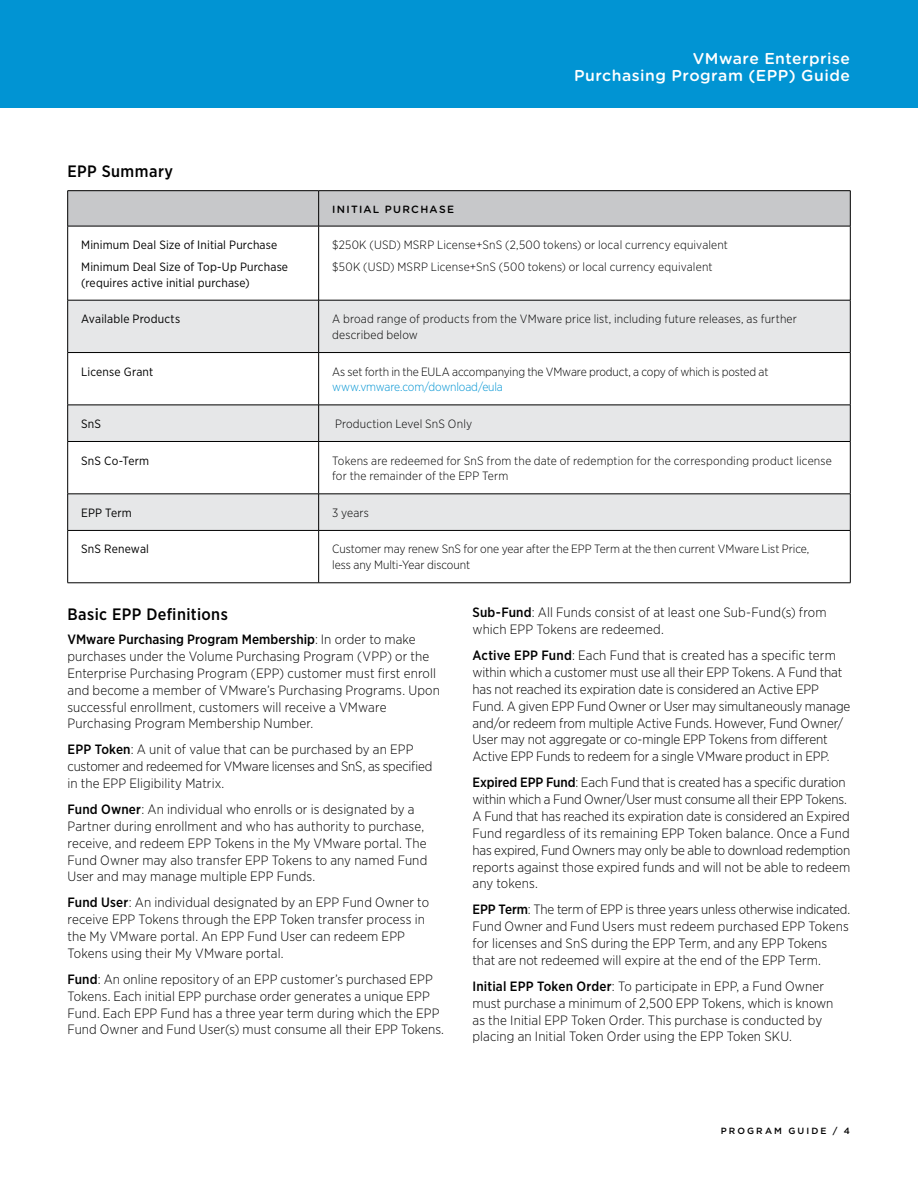
<style>
.page{position:relative;width:918px;height:1188px;background:#fff}
.page>*{position:absolute;margin:0;border:0;box-sizing:border-box;transform-origin:0 0}
.t1{font:500 16.5px "Gotham Narrow";letter-spacing:.025em;color:#000}
.t2{font:500 15.75px/17.2px "Gotham Rounded";letter-spacing:.03em;color:#fff;text-align:right}
.t3{font:300 13.5px/16.8px "Gotham Narrow";color:#000}
.t4{font:300 12px/15.8px "Gotham Narrow";letter-spacing:.01em;color:#000}
.t5{font:12px/21.8px "Gotham Narrow";letter-spacing:.015em;color:#000}
.t6{font:300 12px "Gotham Narrow";letter-spacing:-.015em;color:#000}
.t7{font:300 12px "Gotham Narrow";letter-spacing:-.015em;color:#0194d3}
.t8{font:500 10.5px "Gotham Rounded";letter-spacing:.13em;color:#000}
.t9{font:500 9px "Gotham";letter-spacing:.235em;color:#000}
.s1{font-weight:500}
</style>
<div class="page">
<div style="left:0;top:0;width:918px;height:108px;background:#0194d3"></div>
<div style="left:68px;top:191px;width:782px;height:35px;background:#c7c8ca"></div>
<svg style="left:68px;top:301px;width:782px;height:229px;fill:#e6e7e8"></svg>
<hr style="left:68px;top:190px;width:251px;height:1px;background:#000">
<hr style="left:67px;top:191px;width:1px;height:35px;background:#000">
<hr style="left:68px;top:226px;width:251px;height:1px;background:#000">
<hr style="left:319px;top:190px;width:532px;height:1px;background:#000">
<hr style="left:318px;top:191px;width:1px;height:35px;background:#000">
<hr style="left:319px;top:226px;width:532px;height:1px;background:#000">
<hr style="left:850px;top:191px;width:1px;height:35px;background:#000">
<hr style="left:67px;top:226px;width:1px;height:74px;background:#000">
<hr style="left:318px;top:226px;width:1px;height:74px;background:#000">
<hr style="left:850px;top:226px;width:1px;height:74px;background:#000">
<hr style="left:68px;top:300px;width:251px;height:1px;background:#000">
<hr style="left:67px;top:300px;width:1px;height:52px;background:#000">
<hr style="left:319px;top:300px;width:532px;height:1px;background:#000">
<hr style="left:318px;top:300px;width:1px;height:52px;background:#000">
<hr style="left:850px;top:300px;width:1px;height:52px;background:#000">
<hr style="left:68px;top:352px;width:251px;height:1px;background:#000">
<hr style="left:67px;top:353px;width:1px;height:52px;background:#000">
<hr style="left:319px;top:352px;width:532px;height:1px;background:#000">
<hr style="left:318px;top:353px;width:1px;height:52px;background:#000">
<hr style="left:850px;top:353px;width:1px;height:52px;background:#000">
<hr style="left:68px;top:405px;width:251px;height:1px;background:#000">
<hr style="left:67px;top:405px;width:1px;height:36px;background:#000">
<hr style="left:319px;top:405px;width:532px;height:1px;background:#000">
<hr style="left:318px;top:405px;width:1px;height:36px;background:#000">
<hr style="left:850px;top:405px;width:1px;height:36px;background:#000">
<hr style="left:68px;top:441px;width:251px;height:1px;background:#000">
<hr style="left:67px;top:442px;width:1px;height:52px;background:#000">
<hr style="left:319px;top:441px;width:532px;height:1px;background:#000">
<hr style="left:318px;top:442px;width:1px;height:52px;background:#000">
<hr style="left:850px;top:442px;width:1px;height:52px;background:#000">
<hr style="left:68px;top:494px;width:251px;height:1px;background:#000">
<hr style="left:67px;top:494px;width:1px;height:36px;background:#000">
<hr style="left:68px;top:530px;width:251px;height:1px;background:#000">
<hr style="left:67px;top:531px;width:1px;height:52px;background:#000">
<hr style="left:68px;top:583px;width:251px;height:1px;background:#000">
<hr style="left:319px;top:494px;width:532px;height:1px;background:#000">
<hr style="left:318px;top:494px;width:1px;height:36px;background:#000">
<hr style="left:319px;top:530px;width:532px;height:1px;background:#000">
<hr style="left:318px;top:531px;width:1px;height:52px;background:#000">
<hr style="left:319px;top:583px;width:532px;height:1px;background:#000">
<hr style="left:850px;top:494px;width:1px;height:36px;background:#000">
<hr style="left:850px;top:531px;width:1px;height:52px;background:#000">
<p class="t1" style="left:68px;top:161px;width:107px">EPP Summary</p>
<p class="t5" style="left:81px;top:234px;width:208px">Minimum Deal Size of Initial Purchase<br>Minimum Deal Size of Top-Up Purchase</p>
<p class="t5" style="left:81px;top:271px;width:170px">(requires active initial purchase)</p>
<p class="t8" style="left:332px;top:201px;width:124px">Initial Purchase</p>
<p class="t2" style="left:574px;top:49px;width:277px">VMware Enterprise<br>Purchasing Program (EPP) Guide</p>
<p class="t4" style="left:332px;top:234px;width:397px;line-height:21.8px">$250K (USD) MSRP License+SnS (2,500 tokens) or local currency equivalent $50K (USD) MSRP License+SnS (500 tokens) or local currency equivalent</p>
<p class="t5" style="left:81px;top:308px;width:101px">Available Products</p>
<p class="t4" style="left:332px;top:311px;width:466px">A broad range of products from the VMware price list, including future releases, as further described below</p>
<p class="t5" style="left:81px;top:360px;width:74px">License Grant</p>
<p class="t6" style="left:332px;top:364px;width:438px">As set forth in the EULA accompanying the VMware product, a copy of which is posted at</p>
<p class="t7" style="left:332px;top:380px;width:172px">www.vmware.com/download/eula</p>
<p class="t5" style="left:81px;top:413px;width:21px">SnS</p>
<p class="t4" style="left:335px;top:416px;width:139px">Production Level SnS Only</p>
<p class="t5" style="left:81px;top:449px;width:69px">SnS Co-Term</p>
<p class="t4" style="left:332px;top:452px;width:501px">Tokens are redeemed for SnS from the date of redemption for the corresponding product license for the remainder of the EPP Term</p>
<p class="t5" style="left:81px;top:502px;width:52px">EPP Term</p>
<p class="t4" style="left:332px;top:505px;width:38px">3 years</p>
<p class="t5" style="left:81px;top:538px;width:69px">SnS Renewal</p>
<p class="t4" style="left:332px;top:541px;width:479px">Customer may renew SnS for one year after the EPP Term at the then current VMware List Price, less any Multi-Year discount</p>
<p class="t1" style="left:68px;top:603px;width:162px">Basic EPP Definitions</p>
<p class="t3" style="left:68px;top:631px;width:374px"><span class="s1">VMware Purchasing Program Membership</span>: In order to make purchases under the Volume Purchasing Program (VPP) or the Enterprise Purchasing Program (EPP) customer must first enroll and become a member of VMware’s Purchasing Programs. Upon successful enrollment, customers will receive a VMware Purchasing Program Membership Number.</p>
<p class="t3" style="left:68px;top:741px;width:366px"><span class="s1">EPP Token</span>: A unit of value that can be purchased by an EPP customer and redeemed for VMware licenses and SnS, as specified in the EPP Eligibility Matrix.</p>
<p class="t3" style="left:68px;top:800px;width:361px"><span class="s1">Fund Owner</span>: An individual who enrolls or is designated by a Partner during enrollment and who has authority to purchase, receive, and redeem EPP Tokens in the My VMware portal. The Fund Owner may also transfer EPP Tokens to any named Fund User and may manage multiple EPP Funds.</p>
<p class="t3" style="left:68px;top:894px;width:363px"><span class="s1">Fund User</span>: An individual designated by an EPP Fund Owner to receive EPP Tokens through the EPP Token transfer process in the My VMware portal. An EPP Fund User can redeem EPP Tokens using their My VMware portal.</p>
<p class="t3" style="left:68px;top:970px;width:378px"><span class="s1">Fund</span>: An online repository of an EPP customer’s purchased EPP Tokens. Each initial EPP purchase order generates a unique EPP Fund. Each EPP Fund has a three year term during which the EPP Fund Owner and Fund User(s) must consume all their EPP Tokens.</p>
<p class="t3" style="left:472px;top:604px;width:356px"><span class="s1">Sub-Fund</span>: All Funds consist of at least one Sub-Fund(s) from which EPP Tokens are redeemed.</p>
<p class="t3" style="left:472px;top:647px;width:379px"><span class="s1">Active EPP Fund</span>: Each Fund that is created has a specific term within which a customer must use all their EPP Tokens. A Fund that has not reached its expiration date is considered an Active EPP Fund. A given EPP Fund Owner or User may simultaneously manage and/or redeem from multiple Active Funds. However, Fund Owner/ User may not aggregate or co-mingle EPP Tokens from different Active EPP Funds to redeem for a single VMware product in EPP.</p>
<p class="t3" style="left:472px;top:774px;width:379px"><span class="s1">Expired EPP Fund</span>: Each Fund that is created has a specific duration within which a Fund Owner/User must consume all their EPP Tokens.<br>A Fund that has reached its expiration date is considered an Expired Fund regardless of its remaining EPP Token balance. Once a Fund has expired, Fund Owners may only be able to download redemption reports against those expired funds and will not be able to redeem any tokens.</p>
<p class="t3" style="left:472px;top:901px;width:379px"><span class="s1">EPP Term</span>: The term of EPP is three years unless otherwise indicated.<br>Fund Owner and Fund Users must redeem purchased EPP Tokens for licenses and SnS during the EPP Term, and any EPP Tokens that are not redeemed will expire at the end of the EPP Term.</p>
<p class="t3" style="left:472px;top:977px;width:362px"><span class="s1">Initial EPP Token Order</span>: To participate in EPP, a Fund Owner must purchase a minimum of 2,500 EPP Tokens, which is known as the Initial EPP Token Order. This purchase is conducted by placing an Initial Token Order using the EPP Token SKU.</p>
<p class="t9" style="left:721px;top:1125px;width:131px">PROGRAM G UIDE / 4</p>
</div>
